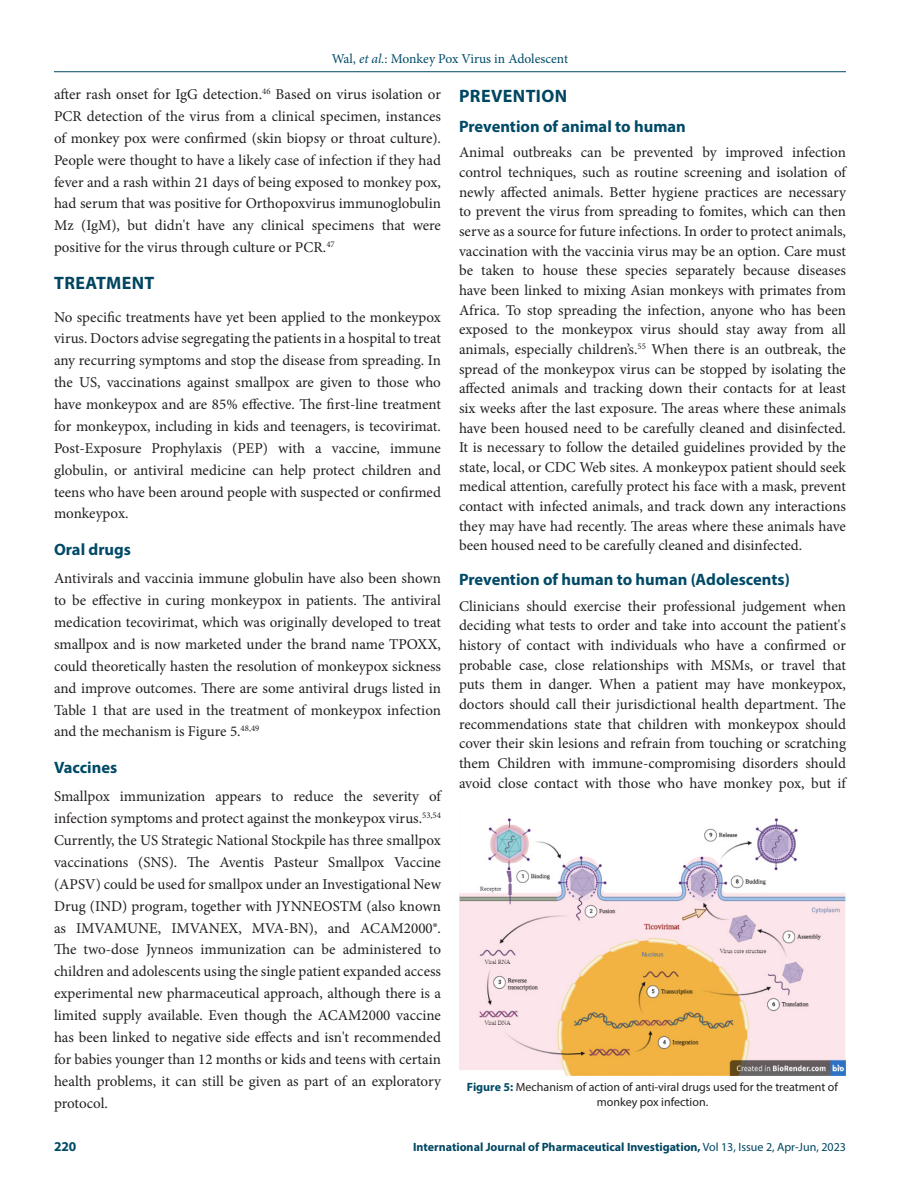
<style>
.page{position:relative;width:918px;height:1188px;background:#fff}
.page>*{position:absolute;margin:0;border:0;box-sizing:border-box;transform-origin:0 0}
.Heading_1{font:700 18px "Myriad Pro";letter-spacing:.02em;color:#004661}
.Heading_2{font:700 16.5px "Myriad Pro";color:#004a67}
.Heading_2_after_head{font:700 16.5px "Myriad Pro";color:#004a67}
.Body_text__FO{font:15px/21.9px "Minion Pro";color:#231f20;text-align:justify}
.Body_text{font:15px/21.9px "Minion Pro";color:#231f20;text-align:justify}
.t1{font:13.5px "Minion Pro";color:#004a67}
.t2{font:700 13.5px "Myriad Pro";color:#004a67}
.FIG_Caption{font:12px/15px "Myriad Pro";color:#231f20;text-align:center}
.t3{font:700 12px "Myriad Pro";color:#004661}
.s1{font-style:italic}
.s2{font-weight:700;color:#004a67}
.s3{font-weight:400}
</style>
<div class="page">
<hr style="left:54px;top:71px;width:792px;height:1px;background:#004a67">
<img style="left:459px;top:818px;width:387px;height:257px">
<p class="t1" style="left:332px;top:50px;width:238px">Wal, <span class="s1">et al.</span>: Monkey Pox Virus in Adolescent</p>
<p class="Body_text" style="left:54px;top:83px;width:389px">after rash onset for IgG detection.<sup>46</sup> Based on virus isolation or PCR detection of the virus from a clinical specimen, instances of monkey pox were confirmed (skin biopsy or throat culture).<br>People were thought to have a likely case of infection if they had fever and a rash within 21 days of being exposed to monkey pox, had serum that was positive for Orthopoxvirus immunoglobulin Mz (IgM), but didn't have any clinical specimens that were positive for the virus through culture or PCR.<sup>47</sup></p>
<p class="Heading_1" style="left:54px;top:271px;width:102px">TREATMENT</p>
<p class="Body_text__FO" style="left:54px;top:306px;width:389px">No specific treatments have yet been applied to the monkeypox virus. Doctors advise segregating the patients in a hospital to treat any recurring symptoms and stop the disease from spreading. In the US, vaccinations against smallpox are given to those who have monkeypox and are 85% effective. The first-line treatment for monkeypox, including in kids and teenagers, is tecovirimat.<br>Post-Exposure Prophylaxis (PEP) with a vaccine, immune globulin, or antiviral medicine can help protect children and teens who have been around people with suspected or confirmed monkeypox.</p>
<p class="Heading_2" style="left:54px;top:539px;width:79px">Oral drugs</p>
<p class="Body_text__FO" style="left:54px;top:568px;width:389px">Antivirals and vaccinia immune globulin have also been shown to be effective in curing monkeypox in patients. The antiviral medication tecovirimat, which was originally developed to treat smallpox and is now marketed under the brand name TPOXX, could theoretically hasten the resolution of monkeypox sickness and improve outcomes. There are some antiviral drugs listed in Table 1 that are used in the treatment of monkeypox infection and the mechanism is Figure 5.<sup>48,49</sup></p>
<p class="Heading_2" style="left:54px;top:757px;width:65px">Vaccines</p>
<p class="Body_text__FO" style="left:54px;top:786px;width:389px">Smallpox immunization appears to reduce the severity of infection symptoms and protect against the monkeypox virus.<sup>53,54<br></sup>Currently, the US Strategic National Stockpile has three smallpox vaccinations (SNS). The Aventis Pasteur Smallpox Vaccine (APSV) could be used for smallpox under an Investigational New Drug (IND) program, together with JYNNEOSTM (also known as IMVAMUNE, IMVANEX, MVA-BN), and ACAM2000®.<br>The two-dose Jynneos immunization can be administered to children and adolescents using the single patient expanded access experimental new pharmaceutical approach, although there is a limited supply available. Even though the ACAM2000 vaccine has been linked to negative side effects and isn't recommended for babies younger than 12 months or kids and teens with certain health problems, it can still be given as part of an exploratory protocol.</p>
<p class="Heading_1" style="left:459px;top:84px;width:109px">PREVENTION</p>
<p class="Heading_2_after_head" style="left:459px;top:115px;width:228px">Prevention of animal to human</p>
<p class="Body_text__FO" style="left:459px;top:143px;width:389px;line-height:19.6px">Animal outbreaks can be prevented by improved infection control techniques, such as routine screening and isolation of newly affected animals. Better hygiene practices are necessary to prevent the virus from spreading to fomites, which can then serve as a source for future infections. In order to protect animals, vaccination with the vaccinia virus may be an option. Care must be taken to house these species separately because diseases have been linked to mixing Asian monkeys with primates from Africa. To stop spreading the infection, anyone who has been exposed to the monkeypox virus should stay away from all animals, especially children’s.<sup>55</sup> When there is an outbreak, the spread of the monkeypox virus can be stopped by isolating the affected animals and tracking down their contacts for at least six weeks after the last exposure. The areas where these animals have been housed need to be carefully cleaned and disinfected.<br>It is necessary to follow the detailed guidelines provided by the state, local, or CDC Web sites. A monkeypox patient should seek medical attention, carefully protect his face with a mask, prevent contact with infected animals, and track down any interactions they may have had recently. The areas where these animals have been housed need to be carefully cleaned and disinfected.</p>
<p class="Heading_2" style="left:459px;top:569px;width:332px">Prevention of human to human (Adolescents)</p>
<p class="Body_text__FO" style="left:459px;top:596px;width:389px;line-height:19.6px">Clinicians should exercise their professional judgement when deciding what tests to order and take into account the patient's history of contact with individuals who have a confirmed or probable case, close relationships with MSMs, or travel that puts them in danger. When a patient may have monkeypox, doctors should call their jurisdictional health department. The recommendations state that children with monkeypox should cover their skin lesions and refrain from touching or scratching them Children with immune-compromising disorders should avoid close contact with those who have monkey pox, but if</p>
<p class="FIG_Caption" style="left:467px;top:1079px;width:373px"><span class="s2">Figure 5:</span> Mechanism of action of anti-viral drugs used for the treatment of monkey pox infection.</p>
<p class="t2" style="left:54px;top:1137px;width:24px">220</p>
<p class="t3" style="left:413px;top:1139px;width:434px">International Journal of Pharmaceutical Investigation, <span class="s3">Vol 13, Issue 2, Apr-Jun, 2023</span></p>
</div>
